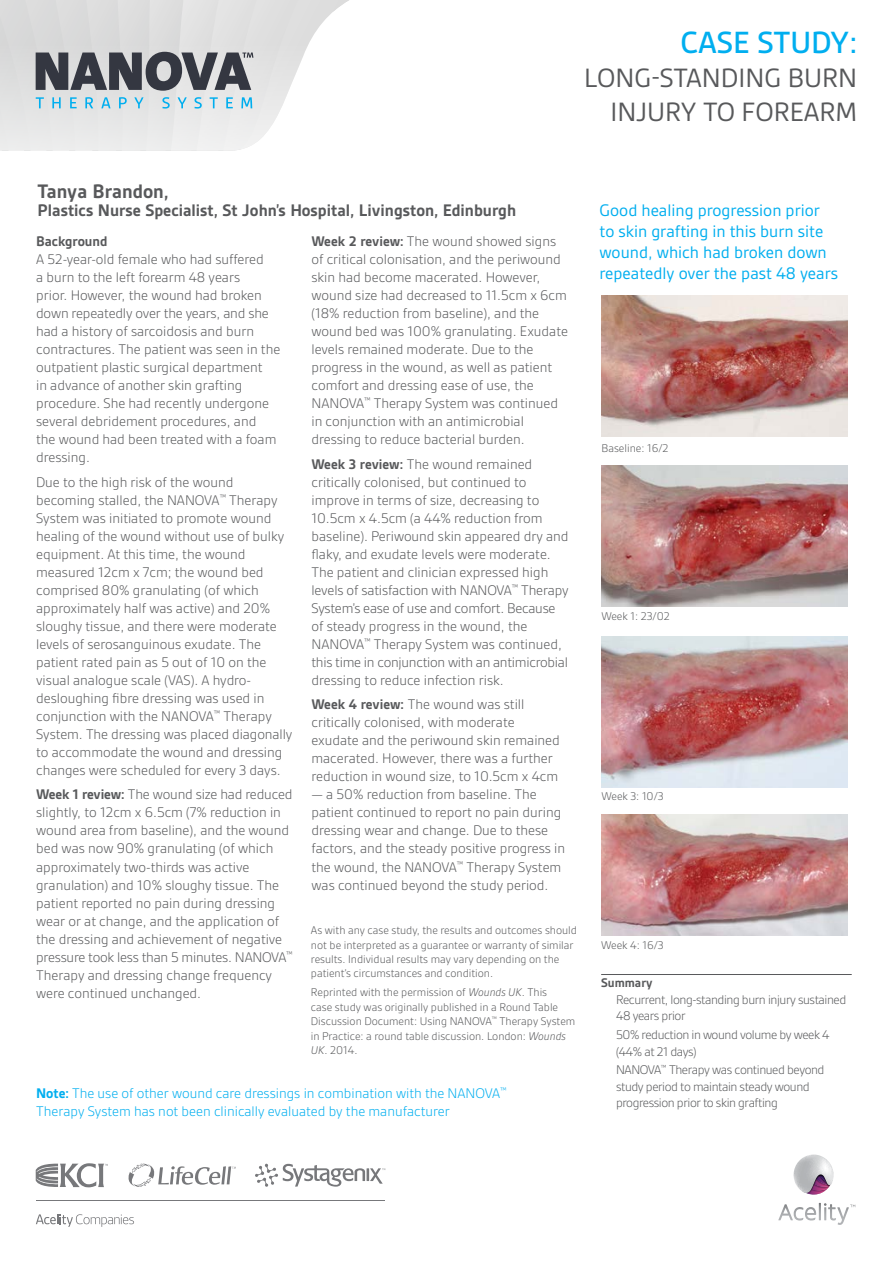
<style>
.page{position:relative;width:893px;height:1263px;background:#fff}
.page>*{position:absolute;margin:0;border:0;box-sizing:border-box;transform-origin:0 0}
.t1{font:500 33px "Gesta";color:#00aeef}
.t2{font:28.5px/34.2px "Gesta";color:#58595b;text-align:right}
.t3{font:700 21px "Gesta";color:#58595b}
.t4{font:18px/21px "Gesta";color:#00aeef}
.t5{font:700 18px "Gesta";color:#58595b}
.t6{font:300 15px/18px "Gesta";color:#58595b}
.t7{font:300 15px/18px "Gesta";color:#00aeef}
.t8{font:700 15px "Gesta";color:#58595b}
.t9{font:300 13.5px/16.5px "Gesta";letter-spacing:-.03em;color:#58595b}
.t10{font:700 13.5px "Gesta";color:#58595b}
.t11{font:300 12px/14.4px "Gesta";color:#58595b}
.s1{font-weight:700}
.s2{font-style:italic}
</style>
<div class="page">
<img style="left:601px;top:466px;width:246px;height:141px">
<img style="left:601px;top:296px;width:246px;height:140px">
<img style="left:601px;top:814px;width:246px;height:121px">
<img style="left:601px;top:636px;width:246px;height:151px">
<hr style="left:601px;top:974px;width:251px;height:1px;background:#58595b">
<svg style="left:793px;top:1154px;width:41px;height:41px"></svg>
<svg style="left:778px;top:1203px;width:77px;height:22px"></svg>
<svg style="left:128px;top:1163px;width:108px;height:24px"></svg>
<hr style="left:36px;top:1200px;width:349px;height:1px;background:#77787b">
<svg style="left:36px;top:1214px;width:98px;height:13px"></svg>
<svg style="left:36px;top:1163px;width:72px;height:24px"></svg>
<svg style="left:255px;top:1163px;width:130px;height:24px"></svg>
<svg style="left:0;top:0;width:349px;height:150px"></svg>
<h1 class="t1" style="left:680px;top:24px;width:178px">CASE STUDY:</h1>
<h2 class="t2" style="left:584px;top:61px;width:275px">LONG-STANDING BURN<br>INJURY TO FOREARM</h2>
<h3 class="t3" style="left:38px;top:179px;width:133px">Tanya Brandon,</h3>
<p class="t5" style="left:38px;top:200px;width:480px">Plastics Nurse Specialist, St John’s Hospital, Livingston, Edinburgh</p>
<p class="t8" style="left:36px;top:233px;width:73px">Background</p>
<p class="t6" style="left:36px;top:250px;width:246px">A 52-year-old female who had suffered<br>a burn to the left forearm 48 years<br>prior. However, the wound had broken down repeatedly over the years, and she had a history of sarcoidosis and burn contractures. The patient was seen in the outpatient plastic surgical department<br>in advance of another skin grafting procedure. She had recently undergone several debridement procedures, and<br>the wound had been treated with a foam dressing.</p>
<p class="t6" style="left:36px;top:473px;width:258px">Due to the high risk of the wound becoming stalled, the NANOVA<sup>™</sup> Therapy System was initiated to promote wound healing of the wound without use of bulky equipment. At this time, the wound measured 12cm x 7cm; the wound bed comprised 80% granulating (of which approximately half was active) and 20% sloughy tissue, and there were moderate levels of serosanguinous exudate. The patient rated pain as 5 out of 10 on the visual analogue scale (VAS). A hydro&shy;desloughing fibre dressing was used in conjunction with the NANOVA<sup>™</sup> Therapy System. The dressing was placed diagonally to accommodate the wound and dressing changes were scheduled for every 3 days.</p>
<p class="t6" style="left:36px;top:785px;width:258px"><span class="s1">Week 1 review:</span> The wound size had reduced slightly, to 12cm x 6.5cm (7% reduction in wound area from baseline), and the wound bed was now 90% granulating (of which approximately two-thirds was active granulation) and 10% sloughy tissue. The patient reported no pain during dressing wear or at change, and the application of the dressing and achievement of negative pressure took less than 5 minutes. NANOVA<sup>™ </sup>Therapy and dressing change frequency were continued unchanged.</p>
<p class="t6" style="left:311px;top:232px;width:258px"><span class="s1">Week 2 review:</span> The wound showed signs of critical colonisation, and the periwound skin had become macerated. However, wound size had decreased to 11.5cm x 6cm (18% reduction from baseline), and the wound bed was 100% granulating. Exudate levels remained moderate. Due to the progress in the wound, as well as patient comfort and dressing ease of use, the NANOVA<sup>™</sup> Therapy System was continued in conjunction with an antimicrobial dressing to reduce bacterial burden.</p>
<p class="t6" style="left:311px;top:455px;width:259px"><span class="s1">Week 3 review:</span> The wound remained critically colonised, but continued to improve in terms of size, decreasing to 10.5cm x 4.5cm (a 44% reduction from baseline). Periwound skin appeared dry and flaky, and exudate levels were moderate.<br>The patient and clinician expressed high levels of satisfaction with NANOVA<sup>™</sup> Therapy System’s ease of use and comfort. Because of steady progress in the wound, the NANOVA<sup>™</sup> Therapy System was continued, this time in conjunction with an antimicrobial dressing to reduce infection risk.</p>
<p class="t6" style="left:311px;top:695px;width:250px"><span class="s1">Week 4 review:</span> The wound was still critically colonised, with moderate exudate and the periwound skin remained macerated. However, there was a further reduction in wound size, to 10.5cm x 4cm</p>
<p class="t6" style="left:311px;top:785px;width:255px">— a 50% reduction from baseline. The patient continued to report no pain during dressing wear and change. Due to these factors, and the steady positive progress in the wound, the NANOVA<sup>™</sup> Therapy System was continued beyond the study period.</p>
<p class="t11" style="left:311px;top:923px;width:268px">As with any case study, the results and outcomes should not be interpreted as a guarantee or warranty of similar results. Individual results may vary depending on the patient’s circumstances and condition.</p>
<p class="t11" style="left:311px;top:985px;width:266px">Reprinted with the permission of <span class="s2">Wounds UK</span>. This<br>case study was originally published in a Round Table Discussion Document: Using NANOVA<sup>™</sup> Therapy System in Practice: a round table discussion. London: <span class="s2">Wounds UK</span>. 2014.</p>
<p class="t7" style="left:36px;top:1084px;width:472px"><span class="s1">Note:</span> The use of other wound care dressings in combination with the NANOVA<sup>™<br></sup>Therapy System has not been clinically evaluated by the manufacturer</p>
<p class="t4" style="left:599px;top:200px;width:240px">Good healing progression prior to skin grafting in this burn site wound, which had broken down repeatedly over the past 48 years</p>
<p class="t11" style="left:601px;top:440px;width:69px">Baseline: 16/2</p>
<p class="t11" style="left:601px;top:608px;width:70px">Week 1: 23/02</p>
<p class="t11" style="left:601px;top:789px;width:64px">Week 3: 10/3</p>
<p class="t11" style="left:601px;top:938px;width:64px">Week 4: 16/3</p>
<p class="t10" style="left:601px;top:975px;width:53px">Summary</p>
<p class="t9" style="left:616px;top:991px;width:232px">Recurrent, long-standing burn injury sustained<br>48 years prior</p>
<p class="t9" style="left:616px;top:1026px;width:215px">50% reduction in wound volume by week 4 (44% at 21 days)</p>
<p class="t9" style="left:616px;top:1061px;width:210px">NANOVA<sup>™</sup> Therapy was continued beyond study period to maintain steady wound progression prior to skin grafting</p>
</div>
